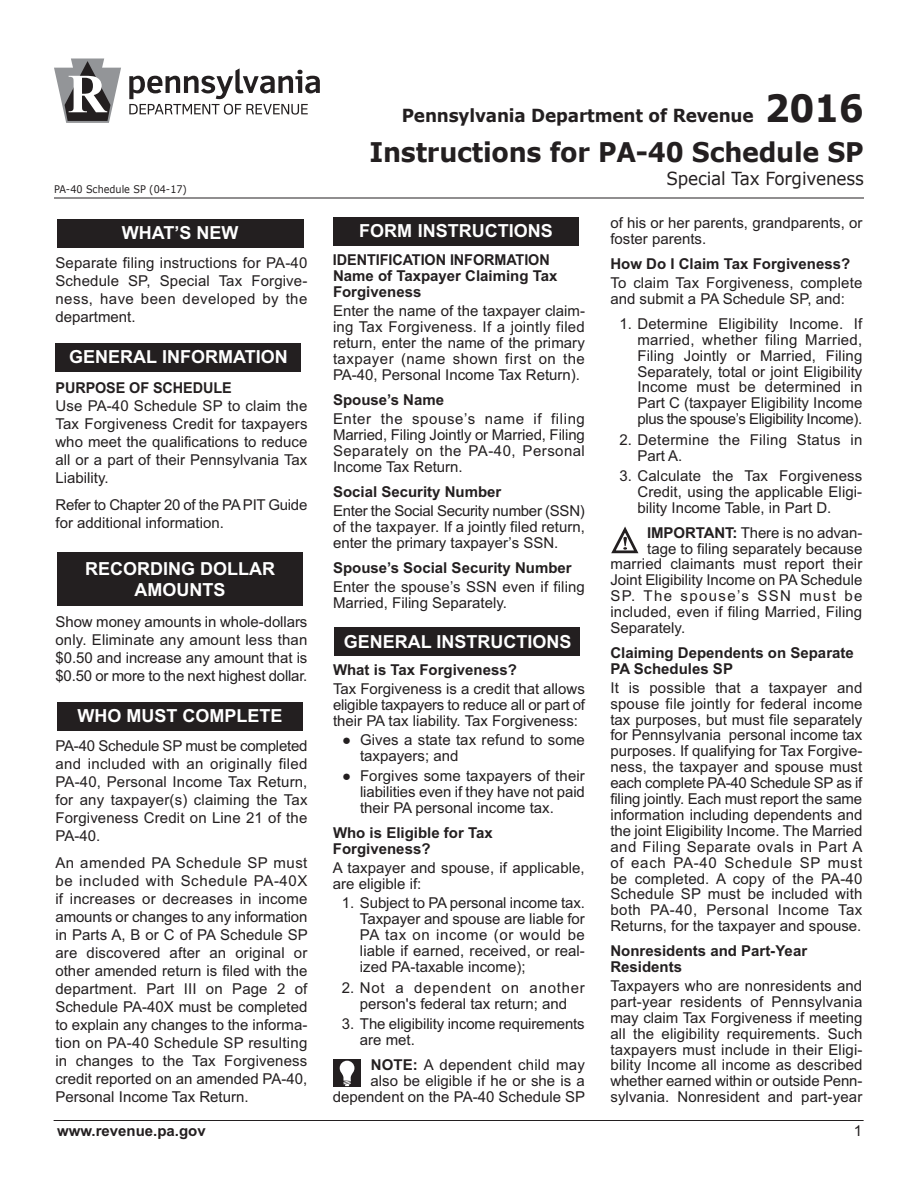
<style>
.page{position:relative;width:918px;height:1188px;background:#fff}
.page>*{position:absolute;margin:0;border:0;box-sizing:border-box;transform-origin:0 0}
.t1{font:700 27px "Verdana";letter-spacing:-.01em;color:#231f20;scale:.94 1}
.t2{font:700 18px/21px "Arial";color:#fff;text-align:center}
.t3{font:700 18px "Verdana";letter-spacing:-.01em;color:#231f20;scale:.94 1}
.t4{font:18px "Verdana";letter-spacing:-.01em;color:#231f20;scale:.94 1}
.t5{font:15px/15.9px "Arial";color:#231f20;text-align:justify}
.t6{font:700 15px/15.9px "Arial";color:#231f20}
.t7{font:700 15px/16px "Arial";color:#231f20;scale:.96 1}
.t8{font:15px/18px "Arial";letter-spacing:-.02em;color:#231f20}
.t9{font:15px/15.9px "Arial";letter-spacing:.02em;color:#231f20}
.t10{font:15px "Arial";letter-spacing:.09em;color:#231f20}
.t11{font:10.5px "Verdana";color:#231f20;scale:.92 1}
.s1{font-size:37.5px}
.s2{font-weight:700}
</style>
<div class="page">
<hr style="left:54px;top:1120px;width:810px;height:1px;background:#231f20">
<hr style="left:54px;top:198px;width:810px;height:1px;background:#231f20">
<svg style="left:129px;top:68px;width:191px;height:47px"></svg>
<svg style="left:54px;top:58px;width:67px;height:65px"></svg>
<div style="left:57px;top:219px;width:246px;height:29px;background:#231f20"></div>
<div style="left:57px;top:552px;width:246px;height:54px;background:#231f20"></div>
<div style="left:57px;top:702px;width:246px;height:28px;background:#231f20"></div>
<div style="left:334px;top:627px;width:246px;height:29px;background:#231f20"></div>
<div style="left:334px;top:1060px;width:27px;height:27px;background:#231f20"></div>
<svg style="left:340px;top:1061px;width:14px;height:25px"></svg>
<svg style="left:611px;top:527px;width:27px;height:27px"></svg>
<div style="left:56px;top:343px;width:246px;height:29px;background:#231f20"></div>
<div style="left:333px;top:218px;width:246px;height:28px;background:#231f20"></div>
<p class="t11" style="left:54px;top:182px;width:146px">PA-40 Schedule SP (04-17)</p>
<p class="t2" style="left:122px;top:223px;width:118px">WHAT’S NEW</p>
<p class="t5" style="left:56px;top:254px;width:253px;line-height:18px">Separate filing instructions for PA-40<br>Schedule SP, Special Tax Forgive&shy;ness, have been developed by the department.</p>
<p class="t2" style="left:69px;top:347px;width:220px">GENERAL INFORMATION</p>
<p class="t7" style="left:55px;top:380px;width:185px">PURPOSE OF SCHEDULE</p>
<p class="t5" style="left:56px;top:397px;width:254px;line-height:18px">Use PA-40 Schedule SP to claim the Tax Forgiveness Credit for taxpayers who meet the qualifications to reduce all or a part of their Pennsylvania Tax Liability.</p>
<p class="t8" style="left:56px;top:496px;width:253px">Refer to Chapter 20 of the PA PIT Guide for additional information.</p>
<p class="t2" style="left:85px;top:558px;width:191px">RECORDING DOLLAR<br>AMOUNTS</p>
<p class="t5" style="left:56px;top:613px;width:253px;line-height:18px">Show money amounts in whole-dollars only. Eliminate any amount less than $0.50 and increase any amount that is $0.50 or more to the next highest dollar.</p>
<p class="t2" style="left:78px;top:706px;width:207px">WHO MUST COMPLETE</p>
<p class="t5" style="left:56px;top:737px;width:254px;line-height:18px">PA-40 Schedule SP must be completed and included with an originally filed PA-40, Personal Income Tax Return, for any taxpayer(s) claiming the Tax Forgiveness Credit on Line 21 of the PA-40.</p>
<p class="t5" style="left:55px;top:854px;width:254px;line-height:18px">An amended PA Schedule SP must be included with Schedule PA-40X if increases or decreases in income amounts or changes to any information in Parts A, B or C of PA Schedule SP are discovered after an original or other amended return is filed with the department. Part III on Page 2 of Schedule PA-40X must be completed to explain any changes to the informa&shy;tion on PA-40 Schedule SP resulting in changes to the Tax Forgiveness credit reported on an amended PA-40, Personal Income Tax Return.</p>
<p class="t3" style="left:402px;top:104px;width:493px">Pennsylvania Department of Revenue <span class="s1">2016</span></p>
<h1 class="t1" style="left:369px;top:135px;width:527px">Instructions for PA-40 Schedule SP</h1>
<p class="t4" style="left:666px;top:167px;width:212px">Special Tax Forgiveness</p>
<p class="t2" style="left:359px;top:221px;width:195px">FORM INSTRUCTIONS</p>
<p class="t7" style="left:333px;top:252px;width:235px">IDENTIFICATION INFORMATION<br>Name of Taxpayer Claiming Tax<br>Forgiveness</p>
<p class="t5" style="left:333px;top:303px;width:253px">Enter the name of the taxpayer claim&shy;ing Tax Forgiveness. If a jointly filed return, enter the name of the primary taxpayer (name shown first on the PA-40, Personal Income Tax Return).</p>
<p class="t6" style="left:333px;top:392px;width:113px">Spouse’s Name</p>
<p class="t5" style="left:333px;top:411px;width:253px">Enter the spouse’s name if filing Married, Filing Jointly or Married, Filing Separately on the PA-40, Personal Income Tax Return.</p>
<p class="t6" style="left:333px;top:484px;width:170px">Social Security Number</p>
<p class="t5" style="left:333px;top:503px;width:253px">Enter the Social Security number (SSN) of the taxpayer. If a jointly filed return, enter the primary taxpayer’s SSN.</p>
<p class="t6" style="left:333px;top:560px;width:240px">Spouse’s Social Security Number</p>
<p class="t5" style="left:333px;top:579px;width:253px">Enter the spouse’s SSN even if filing<br>Married, Filing Separately.</p>
<p class="t2" style="left:344px;top:631px;width:229px">GENERAL INSTRUCTIONS</p>
<p class="t6" style="left:333px;top:661px;width:185px">What is Tax Forgiveness?</p>
<p class="t5" style="left:333px;top:680px;width:254px">Tax Forgiveness is a credit that allows eligible taxpayers to reduce all or part of their PA tax liability. Tax Forgiveness:</p>
<p class="t5" style="left:360px;top:731px;width:226px;text-indent:-18px">● Gives a state tax refund to some taxpayers; and</p>
<p class="t5" style="left:360px;top:768px;width:226px;text-indent:-18px">● Forgives some taxpayers of their liabilities even if they have not paid their PA personal income tax.</p>
<p class="t6" style="left:333px;top:825px;width:161px">Who is Eligible for Tax<br>Forgiveness?</p>
<p class="t5" style="left:333px;top:860px;width:253px">A taxpayer and spouse, if applicable, are eligible if:</p>
<p class="t5" style="left:360px;top:895px;width:226px;text-indent:-18px">1. Subject to PA personal income tax.<br>Taxpayer and spouse are liable for PA tax on income (or would be liable if earned, received, or real&shy;ized PA-taxable income);</p>
<p class="t5" style="left:342px;top:980px;width:244px;text-align:center">2. Not a dependent on another person's federal tax return; and</p>
<p class="t5" style="left:360px;top:1016px;width:226px;text-indent:-18px">3. The eligibility income requirements are met.</p>
<p class="t5" style="left:333px;top:1057px;width:254px;text-align:right"><span class="s2">NOTE:</span> A dependent child may<br>also be eligible if he or she is a dependent on the PA-40 Schedule SP</p>
<p class="t5" style="left:610px;top:215px;width:253px">of his or her parents, grandparents, or foster parents.</p>
<p class="t6" style="left:610px;top:256px;width:241px">How Do I Claim Tax Forgiveness?</p>
<p class="t5" style="left:610px;top:275px;width:253px">To claim Tax Forgiveness, complete and submit a PA Schedule SP, and:</p>
<p class="t5" style="left:637px;top:316px;width:227px;text-indent:-18px">1. Determine Eligibility Income. If married, whether filing Married, Filing Jointly or Married, Filing Separately, total or joint Eligibility Income must be determined in Part C (taxpayer Eligibility Income plus the spouse’s Eligibility Income).</p>
<p class="t9" style="left:637px;top:431px;width:226px;text-indent:-18px">2. Determine the Filing Status in<br>Part A.</p>
<p class="t5" style="left:637px;top:468px;width:226px;text-indent:-18px">3. Calculate the Tax Forgiveness Credit, using the applicable Eligi&shy;bility Income Table, in Part D.</p>
<p class="t5" style="left:647px;top:524px;width:217px"><span class="s2">IMPORTANT:</span> There is no advan-</p>
<p class="t5" style="left:647px;top:540px;width:217px">tage to filing separately because</p>
<p class="t5" style="left:610px;top:556px;width:253px">married claimants must report their</p>
<p class="t5" style="left:610px;top:572px;width:254px">Joint Eligibility Income on PA Schedule</p>
<p class="t10" style="left:610px;top:587px;width:253px">SP. The spouse’s SSN must be</p>
<p class="t5" style="left:610px;top:604px;width:253px">included, even if filing Married, Filing</p>
<p class="t5" style="left:610px;top:620px;width:76px">Separately.</p>
<p class="t6" style="left:610px;top:645px;width:245px">Claiming Dependents on Separate<br>PA Schedules SP</p>
<p class="t5" style="left:610px;top:680px;width:254px">It is possible that a taxpayer and spouse file jointly for federal income tax purposes, but must file separately for Pennsylvania personal income tax purposes. If qualifying for Tax Forgive&shy;ness, the taxpayer and spouse must each complete PA-40 Schedule SP as if filing jointly. Each must report the same information including dependents and the joint Eligibility Income. The Married and Filing Separate ovals in Part A of each PA-40 Schedule SP must be completed. A copy of the PA-40<br>Schedule SP must be included with both PA-40, Personal Income Tax Returns, for the taxpayer and spouse.</p>
<p class="t6" style="left:610px;top:943px;width:198px">Nonresidents and Part-Year<br>Residents</p>
<p class="t5" style="left:610px;top:978px;width:254px">Taxpayers who are nonresidents and part-year residents of Pennsylvania may claim Tax Forgiveness if meeting all the eligibility requirements. Such taxpayers must include in their Eligi&shy;bility Income all income as described whether earned within or outside Penn&shy;sylvania. Nonresident and part-year</p>
<p class="t6" style="left:57px;top:1123px;width:150px">www.revenue.pa.gov</p>
<p class="t5" style="left:854px;top:1123px;width:10px">1</p>
</div>
